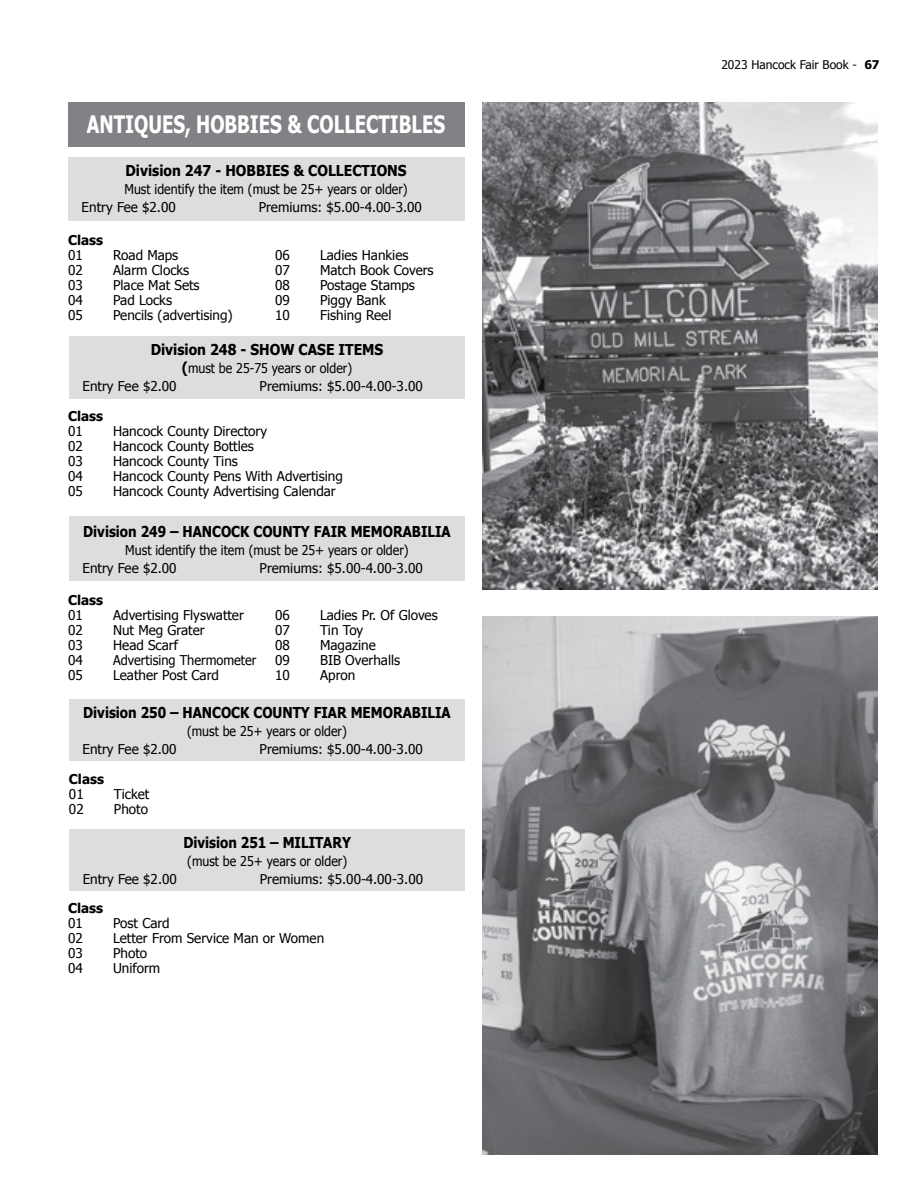
<style>
.page{position:relative;width:918px;height:1188px;background:#fff}
.page>*{position:absolute;margin:0;border:0;box-sizing:border-box;transform-origin:0 0}
.t1{font:700 24px "Tahoma";color:#fff;scale:.77 1}
.t2{font:700 15px "Tahoma";color:#000;scale:.89 1}
.t3{font:700 15px "Tahoma";color:#000;scale:.92 1}
.t4{font:13.5px "Tahoma";color:#000}
.t5{font:13.5px/18px "Tahoma";color:#000;scale:.92 1}
.t6{font:700 13.5px/15px "Tahoma";color:#000}
.t7{font:13.5px "Tahoma";color:#000;scale:.95 1}
.t8{font:12px "Tahoma";color:#000}
.s1{font-weight:400}
.s2{font-weight:700;font-size:15px}
.s3{font-weight:700}
</style>
<div class="page">
<div style="left:68px;top:157px;width:396px;height:63px;background:#dcddde"></div>
<div style="left:69px;top:336px;width:396px;height:63px;background:#dcddde"></div>
<div style="left:69px;top:517px;width:396px;height:64px;background:#dcddde"></div>
<div style="left:69px;top:700px;width:396px;height:61px;background:#dcddde"></div>
<div style="left:68px;top:102px;width:396px;height:44px;background:#808285"></div>
<div style="left:69px;top:829px;width:396px;height:62px;background:#dcddde"></div>
<img style="left:483px;top:103px;width:394px;height:486px">
<img style="left:483px;top:617px;width:394px;height:537px">
<p class="t1" style="left:87px;top:108px;width:467px">ANTIQUES, HOBBIES &amp; COLLECTIBLES</p>
<p class="t3" style="left:126px;top:160px;width:307px">Division 247 - HOBBIES &amp; COLLECTIONS</p>
<p class="t5" style="left:82px;top:180px;width:356px;text-indent:43px">Must identify the item (must be 25+ years or older)<br>Entry Fee $2.00</p>
<p class="t4" style="left:259px;top:198px;width:165px">Premiums: $5.00-4.00-3.00</p>
<p class="t6" style="left:68px;top:232px;width:37px">Class<br><span class="s1">01</span></p>
<p class="t4" style="left:275px;top:247px;width:16px">06</p>
<p class="t4" style="left:320px;top:247px;width:90px">Ladies Hankies</p>
<p class="t4" style="left:275px;top:262px;width:16px">07</p>
<p class="t4" style="left:320px;top:262px;width:115px">Match Book Covers</p>
<p class="t4" style="left:275px;top:277px;width:16px">08</p>
<p class="t4" style="left:320px;top:277px;width:96px">Postage Stamps</p>
<p class="t4" style="left:275px;top:292px;width:16px">09</p>
<p class="t4" style="left:320px;top:292px;width:67px">Piggy Bank</p>
<p class="t4" style="left:275px;top:307px;width:16px">10</p>
<p class="t4" style="left:320px;top:307px;width:73px">Fishing Reel</p>
<p class="t3" style="left:151px;top:339px;width:254px">Division 248 - SHOW CASE ITEMS</p>
<p class="t5" style="left:182px;top:359px;width:187px"><span class="s2">(</span>must be 25-75 years or older)</p>
<p class="t4" style="left:82px;top:377px;width:96px">Entry Fee $2.00</p>
<p class="t4" style="left:260px;top:377px;width:165px">Premiums: $5.00-4.00-3.00</p>
<p class="t6" style="left:68px;top:408px;width:37px">Class<br><span class="s1">01</span></p>
<p class="t4" style="left:113px;top:247px;width:67px">Road Maps</p>
<p class="t4" style="left:68px;top:262px;width:16px">02</p>
<p class="t4" style="left:113px;top:262px;width:78px">Alarm Clocks</p>
<p class="t4" style="left:68px;top:277px;width:16px">03</p>
<p class="t4" style="left:113px;top:277px;width:88px">Place Mat Sets</p>
<p class="t4" style="left:68px;top:292px;width:16px">04</p>
<p class="t4" style="left:113px;top:292px;width:60px">Pad Locks</p>
<p class="t4" style="left:68px;top:307px;width:16px">05</p>
<p class="t4" style="left:113px;top:307px;width:121px">Pencils (advertising)</p>
<p class="t4" style="left:113px;top:422px;width:156px">Hancock County Directory</p>
<p class="t4" style="left:68px;top:437px;width:16px">02</p>
<p class="t4" style="left:113px;top:437px;width:142px">Hancock County Bottles</p>
<p class="t4" style="left:68px;top:452px;width:16px">03</p>
<p class="t4" style="left:113px;top:452px;width:126px">Hancock County Tins</p>
<p class="t4" style="left:68px;top:467px;width:16px">04</p>
<p class="t4" style="left:113px;top:467px;width:231px">Hancock County Pens With Advertising</p>
<p class="t4" style="left:68px;top:482px;width:16px">05</p>
<p class="t4" style="left:113px;top:482px;width:224px">Hancock County Advertising Calendar</p>
<p class="t2" style="left:83px;top:521px;width:415px">Division 249 – HANCOCK COUNTY FAIR MEMORABILIA</p>
<p class="t5" style="left:82px;top:540px;width:356px;text-indent:43px">Must identify the item (must be 25+ years or older)<br>Entry Fee $2.00</p>
<p class="t4" style="left:260px;top:559px;width:165px">Premiums: $5.00-4.00-3.00</p>
<p class="t6" style="left:68px;top:591px;width:37px">Class<br><span class="s1">01</span></p>
<p class="t4" style="left:275px;top:606px;width:16px">06</p>
<p class="t4" style="left:320px;top:606px;width:119px">Ladies Pr. Of Gloves</p>
<p class="t4" style="left:275px;top:621px;width:16px">07</p>
<p class="t4" style="left:320px;top:621px;width:45px">Tin Toy</p>
<p class="t4" style="left:275px;top:636px;width:16px">08</p>
<p class="t4" style="left:320px;top:636px;width:57px">Magazine</p>
<p class="t4" style="left:275px;top:651px;width:16px">09</p>
<p class="t4" style="left:320px;top:651px;width:82px">BIB Overhalls</p>
<p class="t4" style="left:275px;top:666px;width:16px">10</p>
<p class="t4" style="left:320px;top:666px;width:37px">Apron</p>
<p class="t2" style="left:83px;top:702px;width:415px">Division 250 – HANCOCK COUNTY FIAR MEMORABILIA</p>
<p class="t5" style="left:187px;top:722px;width:175px">(must be 25+ years or older)</p>
<p class="t4" style="left:82px;top:740px;width:96px">Entry Fee $2.00</p>
<p class="t4" style="left:260px;top:740px;width:165px">Premiums: $5.00-4.00-3.00</p>
<p class="t6" style="left:69px;top:770px;width:37px">Class<br><span class="s1">01</span></p>
<p class="t4" style="left:113px;top:606px;width:132px">Advertising Flyswatter</p>
<p class="t4" style="left:68px;top:621px;width:16px">02</p>
<p class="t4" style="left:113px;top:621px;width:93px">Nut Meg Grater</p>
<p class="t4" style="left:68px;top:636px;width:16px">03</p>
<p class="t4" style="left:113px;top:636px;width:67px">Head Scarf</p>
<p class="t4" style="left:68px;top:651px;width:16px">04</p>
<p class="t7" style="left:113px;top:651px;width:153px">Advertising Thermometer</p>
<p class="t4" style="left:68px;top:666px;width:16px">05</p>
<p class="t4" style="left:113px;top:666px;width:107px">Leather Post Card</p>
<p class="t4" style="left:114px;top:785px;width:37px">Ticket</p>
<p class="t4" style="left:69px;top:800px;width:16px">02</p>
<p class="t4" style="left:114px;top:800px;width:36px">Photo</p>
<p class="t2" style="left:183px;top:832px;width:190px">Division 251 – MILITARY</p>
<p class="t5" style="left:187px;top:851px;width:175px">(must be 25+ years or older)</p>
<p class="t4" style="left:83px;top:870px;width:96px">Entry Fee $2.00</p>
<p class="t4" style="left:260px;top:870px;width:165px">Premiums: $5.00-4.00-3.00</p>
<p class="t6" style="left:68px;top:900px;width:37px">Class<br><span class="s1">01</span></p>
<p class="t4" style="left:113px;top:914px;width:58px">Post Card</p>
<p class="t4" style="left:68px;top:929px;width:16px">02</p>
<p class="t4" style="left:113px;top:929px;width:213px">Letter From Service Man or Women</p>
<p class="t4" style="left:68px;top:944px;width:16px">03</p>
<p class="t4" style="left:113px;top:944px;width:36px">Photo</p>
<p class="t4" style="left:68px;top:959px;width:16px">04</p>
<p class="t4" style="left:113px;top:959px;width:49px">Uniform</p>
<p class="t8" style="left:721px;top:57px;width:160px">2023 Hancock Fair Book - <span class="s3">67</span></p>
</div>
